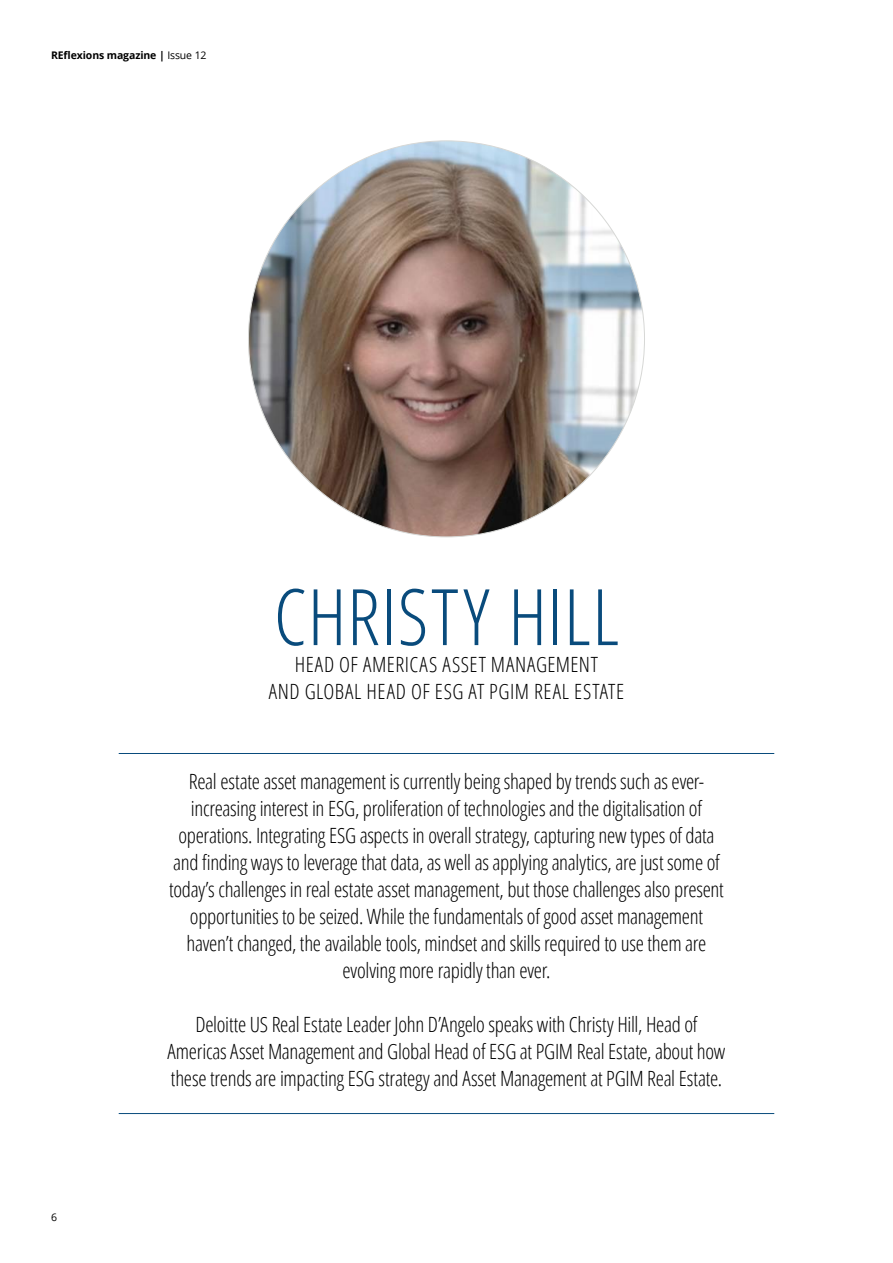
<style>
.page{position:relative;width:893px;height:1263px;background:#fff}
.page>*{position:absolute;margin:0;border:0;box-sizing:border-box;transform-origin:0 0}
.t1{font:300 condensed 78px "Open Sans";letter-spacing:.015em;color:#094b7c}
.t2{font:300 condensed 21px/27px "Open Sans";letter-spacing:-.015em;color:#000;text-align:center}
.t3{font:300 condensed 21px/27px "Open Sans";letter-spacing:.03em;color:#000;text-align:center}
.t4{font:700 10.5px "Open Sans";letter-spacing:-.01em;color:#000}
.t5{font:10.5px "Open Sans";color:#000}
.s1{font-weight:400}
</style>
<div class="page">
<img style="left:248px;top:141px;width:396px;height:396px;border-radius:198px">
<hr style="left:119px;top:753px;width:655px;height:1px;background:#094b7c">
<hr style="left:119px;top:1113px;width:655px;height:1px;background:#094b7c">
<p class="t4" style="left:51px;top:48px;width:157px">REflexions magazine | <span class="s1">Issue 12</span></p>
<h1 class="t1" style="left:274px;top:564px;width:347px">CHRISTY HILL</h1>
<p class="t3" style="left:269px;top:650px;width:357px">HEAD OF AMERICAS ASSET MANAGEMENT<br>AND GLOBAL HEAD OF ESG AT PGIM REAL ESTATE</p>
<p class="t5" style="left:51px;top:1210px;width:8px">6</p>
<p class="t2" style="left:169px;top:767px;width:556px">Real estate asset management is currently being shaped by trends such as ever&shy;increasing interest in ESG, proliferation of technologies and the digitalisation of operations. Integrating ESG aspects in overall strategy, capturing new types of data and finding ways to leverage that data, as well as applying analytics, are just some of today’s challenges in real estate asset management, but those challenges also present opportunities to be seized. While the fundamentals of good asset management haven’t changed, the available tools, mindset and skills required to use them are evolving more rapidly than ever.</p>
<p class="t2" style="left:167px;top:1010px;width:559px">Deloitte US Real Estate Leader John D’Angelo speaks with Christy Hill, Head of<br>Americas Asset Management and Global Head of ESG at PGIM Real Estate, about how these trends are impacting ESG strategy and Asset Management at PGIM Real Estate.</p>
</div>
